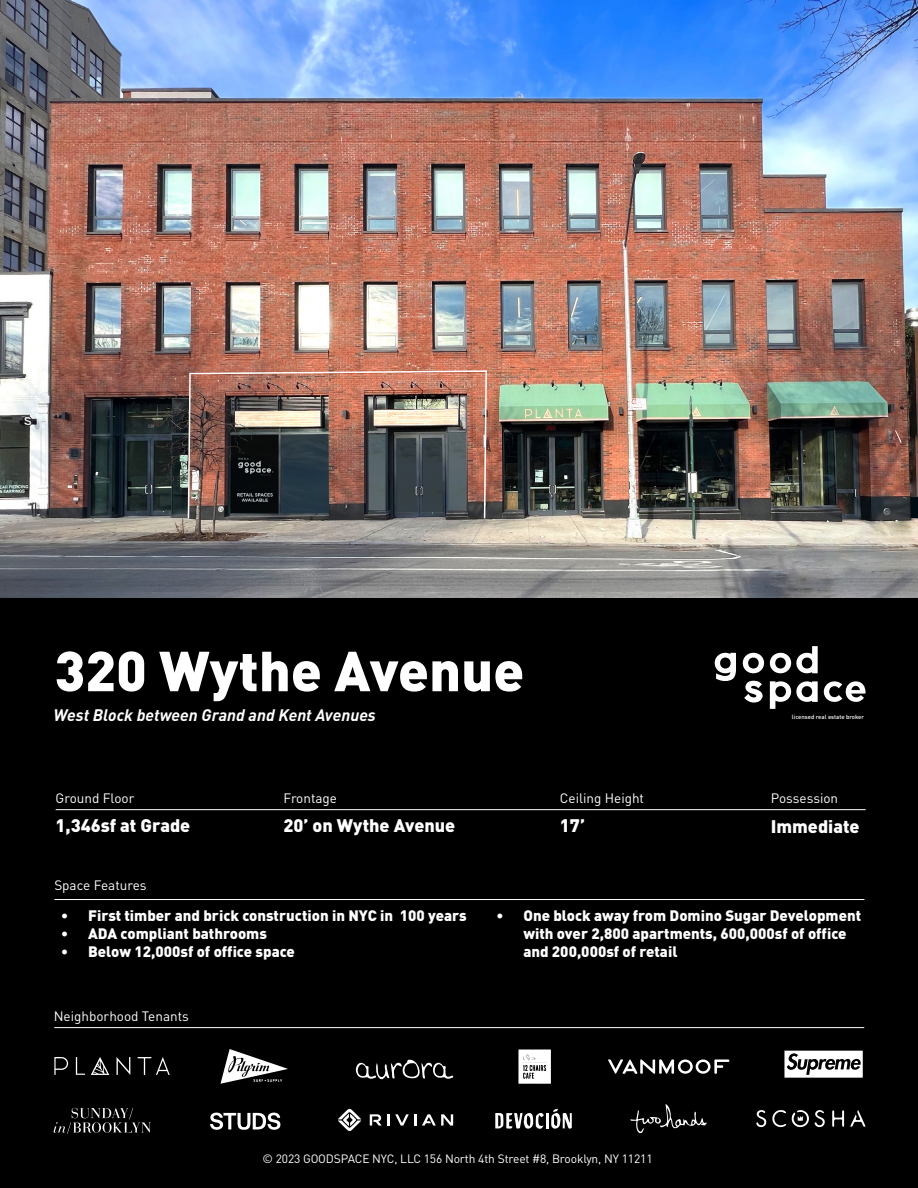
<style>
.page{position:relative;width:918px;height:1188px;background:#fff}
.page>*{position:absolute;margin:0;border:0;box-sizing:border-box;transform-origin:0 0}
.t1{font:900 55.5px "DIN Pro";color:#fff}
.t2{font:900 18px "DIN Pro";color:#fff}
.t3{font:italic 700 16.5px "DIN Pro";color:#fff}
.t4{font:900 15px/18px "DIN Pro";color:#fff}
.t5{font:13.5px "DIN Pro";color:#fff}
.t6{font:12px "DIN Pro";letter-spacing:-.01em;color:#fff}
.t7{font:500 6px "DIN Pro";color:#fff}
</style>
<div class="page">
<div style="left:0;top:597px;width:918px;height:591px;background:#000"></div>
<svg style="left:91px;top:1057px;width:18px;height:18px"></svg>
<svg style="left:117px;top:1057px;width:13px;height:18px"></svg>
<svg style="left:54px;top:1057px;width:14px;height:18px"></svg>
<svg style="left:138px;top:1057px;width:32px;height:18px"></svg>
<svg style="left:76px;top:1057px;width:9px;height:18px"></svg>
<svg style="left:608px;top:1059px;width:121px;height:15px"></svg>
<svg style="left:355px;top:1059px;width:99px;height:21px"></svg>
<hr style="left:54px;top:1027px;width:810px;height:1px;background:#fff">
<img style="left:0;top:0;width:918px;height:598px">
<hr style="left:56px;top:809px;width:810px;height:1px;background:#fff">
<hr style="left:54px;top:899px;width:810px;height:1px;background:#fff">
<svg style="left:744px;top:681px;width:19px;height:22px"></svg>
<svg style="left:715px;top:653px;width:21px;height:28px"></svg>
<svg style="left:743px;top:653px;width:21px;height:20px"></svg>
<svg style="left:770px;top:646px;width:48px;height:27px"></svg>
<svg style="left:770px;top:681px;width:48px;height:28px"></svg>
<svg style="left:824px;top:681px;width:41px;height:21px"></svg>
<svg style="left:338px;top:1109px;width:23px;height:22px"></svg>
<svg style="left:370px;top:1114px;width:83px;height:12px"></svg>
<svg style="left:54px;top:1108px;width:97px;height:26px"></svg>
<svg style="left:221px;top:1049px;width:67px;height:35px"></svg>
<svg style="left:210px;top:1112px;width:71px;height:18px"></svg>
<svg style="left:518px;top:1049px;width:33px;height:35px"></svg>
<svg style="left:495px;top:1113px;width:49px;height:16px"></svg>
<hr style="left:546px;top:1113px;width:3px;height:15px;background:#fff">
<svg style="left:551px;top:1109px;width:21px;height:20px"></svg>
<svg style="left:850px;top:1110px;width:15px;height:17px"></svg>
<svg style="left:815px;top:1110px;width:10px;height:17px"></svg>
<svg style="left:756px;top:1110px;width:30px;height:18px"></svg>
<svg style="left:832px;top:1110px;width:12px;height:17px"></svg>
<svg style="left:792px;top:1110px;width:17px;height:17px"></svg>
<svg style="left:784px;top:1051px;width:79px;height:27px"></svg>
<svg style="left:630px;top:1104px;width:77px;height:29px"></svg>
<img style="left:187px;top:369px;width:301px;height:151px">
<h1 class="t1" style="left:54px;top:623px;width:471px">320 Wythe Avenue</h1>
<p class="t3" style="left:54px;top:701px;width:324px">West Block between Grand and Kent Avenues</p>
<p class="t7" style="left:792px;top:712px;width:74px">licensed real estate broker</p>
<p class="t5" style="left:56px;top:788px;width:80px">Ground Floor</p>
<p class="t5" style="left:284px;top:788px;width:55px">Frontage</p>
<p class="t5" style="left:560px;top:788px;width:86px">Ceiling Height</p>
<p class="t5" style="left:771px;top:787px;width:69px">Possession</p>
<p class="t2" style="left:55px;top:811px;width:136px">1,346sf at Grade</p>
<p class="t2" style="left:284px;top:810px;width:173px">20’ on Wythe Avenue</p>
<p class="t2" style="left:560px;top:810px;width:27px">17’</p>
<p class="t2" style="left:771px;top:811px;width:90px">Immediate</p>
<p class="t5" style="left:54px;top:874px;width:94px">Space Features</p>
<p class="t4" style="left:61px;top:904px;width:407px">• First timber and brick construction in NYC in 100 years</p>
<p class="t4" style="left:61px;top:922px;width:207px">• ADA compliant bathrooms</p>
<p class="t4" style="left:61px;top:940px;width:235px">• Below 12,000sf of office space</p>
<p class="t5" style="left:54px;top:1005px;width:137px">Neighborhood Tenants</p>
<p class="t4" style="left:523px;top:904px;width:339px;text-indent:-27px">• One block away from Domino Sugar Development with over 2,800 apartments, 600,000sf of office and 200,000sf of retail</p>
<p class="t6" style="left:262px;top:1149px;width:392px">© 2023 GOODSPACE NYC, LLC 156 North 4th Street #8, Brooklyn, NY 11211</p>
</div>
